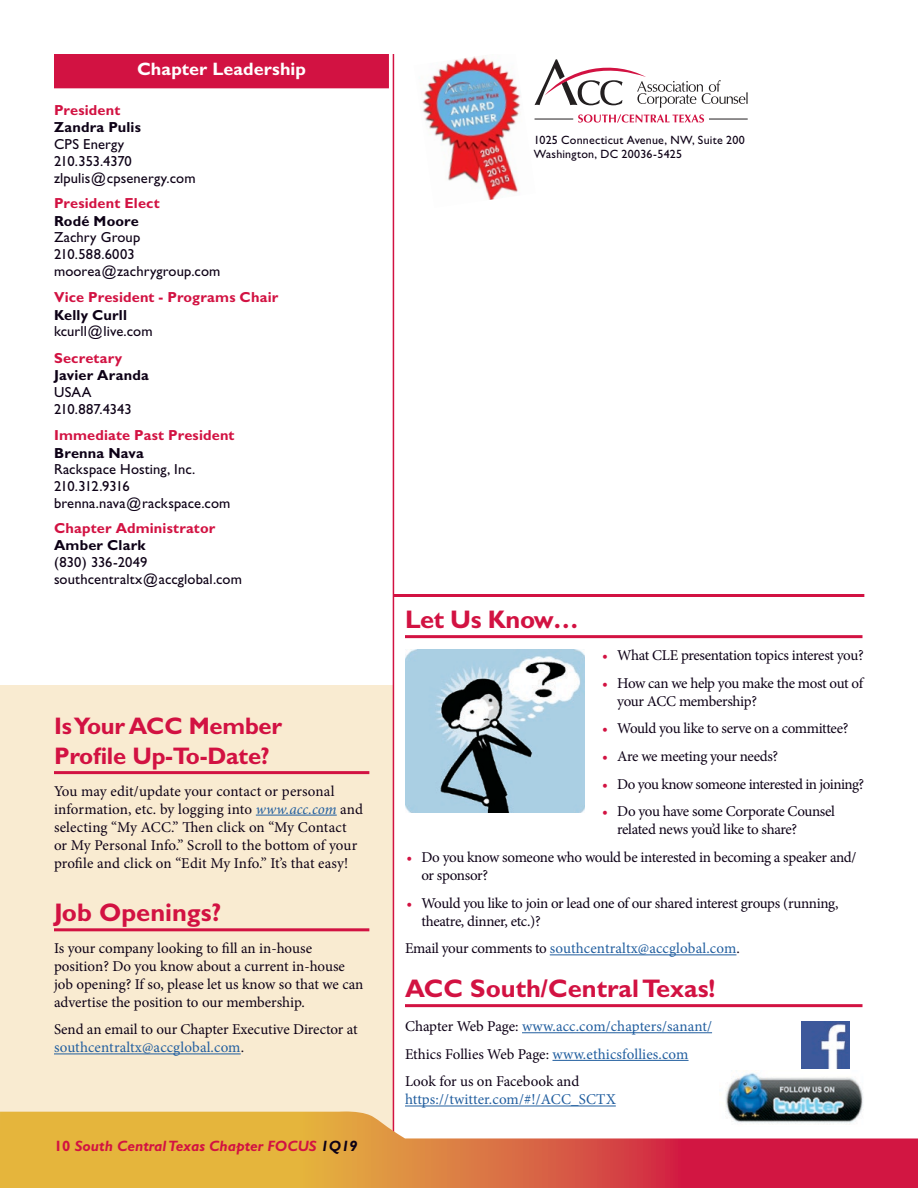
<style>
.page{position:relative;width:918px;height:1188px;background:#fff}
.page>*{position:absolute;margin:0;border:0;box-sizing:border-box;transform-origin:0 0}
.Headline_with_rule{font:700 25.5px "Gill Sans";color:#d21242}
.Headline_with_rule-2{font:700 25.5px "Gill Sans";letter-spacing:-.02em;color:#d21242}
.Headline_with_rule-3{font:700 24px/30.6px "Gill Sans";letter-spacing:-.01em;color:#d21242}
.board_head{font:700 18px "Gill Sans";letter-spacing:.005em;color:#fff}
.body_type{font:15px/18px "Minion Pro";letter-spacing:-.01em;color:#0d0116}
.body_type-2{font:15px/18px "Minion Pro";color:#215e9f}
.bulleted{font:15px "Minion Pro";color:#215e9f}
.body_type-3{font:15px "Minion Pro";letter-spacing:-.04em;color:#0d0116}
.t1{font:italic 700 15px "Gill Sans";color:#d21242}
.BOD_info{font:14.55px "Gill Sans";letter-spacing:.01em;color:#0d0116}
.BOD_Title{font:700 14.55px "Gill Sans";letter-spacing:.01em;color:#d21242}
.BOD_Name{font:700 14.55px "Gill Sans";letter-spacing:.015em;color:#0d0116}
.BOD_Name-2{font:14.55px "Gill Sans";letter-spacing:.01em;color:#0d0116}
.BOD_info-2{font:14.55px "Gill Sans";letter-spacing:-.015em;color:#0d0116}
.BOD_info-3{font:14.55px "Gill Sans";letter-spacing:-.01em;color:#0d0116}
.BOD_info-4{font:14.55px "Gill Sans";letter-spacing:-.05em;color:#0d0116}
.t2{font:12px/13.5px "Gill Sans";letter-spacing:.015em;color:#0d0116}
.s1{font-style:italic;color:#215e9f}
.s2{color:#215e9f}
.s3{font-style:normal}
.s4{color:#0d0116}
.s5{color:#d21242}
</style>
<div class="page">
<img style="left:422px;top:56px;width:114px;height:144px">
<div style="left:0;top:685px;width:393px;height:489px;background:#f9ebd1"></div>
<hr style="left:393px;top:594px;width:471px;height:3px;background:#d21242">
<svg style="left:535px;top:59px;width:213px;height:49px"></svg>
<svg style="left:578px;top:114px;width:126px;height:9px"></svg>
<hr style="left:709px;top:119px;width:39px;height:1px;background:#231f20">
<hr style="left:535px;top:119px;width:38px;height:1px;background:#231f20">
<hr style="left:393px;top:47px;width:1px;height:1096px;background:#d21242">
<svg style="left:0;top:1112px;width:918px;height:76px"></svg>
<hr style="left:405px;top:635px;width:457px;height:3px;background:#d21242">
<hr style="left:550px;top:955px;width:186px;height:1px;background:#215e9f">
<img style="left:406px;top:649px;width:178px;height:164px">
<hr style="left:405px;top:1004px;width:457px;height:3px;background:#d21242">
<hr style="left:522px;top:1032px;width:190px;height:1px;background:#215e9f">
<hr style="left:552px;top:1060px;width:137px;height:1px;background:#215e9f">
<hr style="left:405px;top:1106px;width:211px;height:1px;background:#215e9f">
<img style="left:720px;top:1073px;width:146px;height:53px">
<img style="left:802px;top:1021px;width:47px;height:47px">
<div style="left:55px;top:49px;width:333px;height:39px;background:#d21242"></div>
<div style="left:0;top:0;width:918px;height:54px;background:#fff"></div>
<hr style="left:54px;top:771px;width:315px;height:3px;background:#d21242">
<hr style="left:256px;top:815px;width:81px;height:1px;background:#215e9f">
<hr style="left:54px;top:928px;width:315px;height:3px;background:#d21242">
<hr style="left:54px;top:1054px;width:187px;height:1px;background:#215e9f">
<p class="board_head" style="left:137px;top:58px;width:170px">Chapter Leadership</p>
<p class="BOD_Title" style="left:54px;top:101px;width:68px">President</p>
<p class="BOD_Name" style="left:54px;top:119px;width:88px">Zandra Pulis</p>
<p class="BOD_info" style="left:54px;top:136px;width:72px">CPS Energy</p>
<p class="BOD_info-2" style="left:54px;top:152px;width:79px">210.353.4370</p>
<p class="BOD_Name-2" style="left:54px;top:169px;width:143px">zlpulis@cpsenergy.com</p>
<p class="BOD_Title" style="left:54px;top:194px;width:107px">President Elect</p>
<p class="BOD_Name" style="left:54px;top:212px;width:86px">Rodé Moore</p>
<p class="BOD_info" style="left:54px;top:229px;width:88px">Zachry Group</p>
<p class="BOD_info" style="left:54px;top:246px;width:82px">210.588.6003</p>
<p class="BOD_info" style="left:54px;top:263px;width:168px">moorea@zachrygroup.com</p>
<p class="BOD_Title" style="left:54px;top:289px;width:226px">Vice President - Programs Chair</p>
<p class="BOD_Name" style="left:54px;top:306px;width:74px">Kelly Curll</p>
<p class="BOD_info" style="left:54px;top:323px;width:100px">kcurll@live.com</p>
<p class="BOD_Title" style="left:54px;top:349px;width:70px">Secretary</p>
<p class="BOD_Name" style="left:54px;top:367px;width:96px">Javier Aranda</p>
<p class="BOD_info" style="left:54px;top:384px;width:39px">USAA</p>
<p class="BOD_info-3" style="left:54px;top:401px;width:79px">210.887.4343</p>
<p class="BOD_Title" style="left:54px;top:426px;width:182px">Immediate Past President</p>
<p class="BOD_Name" style="left:54px;top:444px;width:91px">Brenna Nava</p>
<p class="BOD_info" style="left:54px;top:461px;width:143px">Rackspace Hosting, Inc.</p>
<p class="BOD_info-4" style="left:54px;top:478px;width:77px">210.312.9316</p>
<p class="BOD_Name-2" style="left:54px;top:495px;width:178px">brenna.nava@rackspace.com</p>
<p class="BOD_Title" style="left:54px;top:520px;width:163px">Chapter Administrator</p>
<p class="BOD_Name" style="left:54px;top:537px;width:93px">Amber Clark</p>
<p class="BOD_info" style="left:54px;top:554px;width:95px">(830) 336-2049</p>
<p class="BOD_info" style="left:54px;top:571px;width:189px">southcentraltx@accglobal.com</p>
<p class="Headline_with_rule-3" style="left:54px;top:710px;width:230px">Is Your ACC Member<br>Profile Up-To-Date?</p>
<p class="body_type" style="left:54px;top:782px;width:311px">You may edit/update your contact or personal information, etc. by logging into <span class="s1">www.acc.com</span> and selecting “My ACC.” Then click on “My Contact or My Personal Info.” Scroll to the bottom of your profile and click on “Edit My Info.” It’s that easy!</p>
<p class="Headline_with_rule" style="left:54px;top:898px;width:169px">Job Openings?</p>
<p class="body_type" style="left:54px;top:939px;width:311px">Is your company looking to fill an in-house position? Do you know about a current in-house job opening? If so, please let us know so that we can advertise the position to our membership.</p>
<p class="body_type" style="left:54px;top:1021px;width:305px">Send an email to our Chapter Executive Director at <span class="s2">southcentraltx@accglobal.com</span>.</p>
<p class="t1" style="left:54px;top:1139px;width:305px"><span class="s3">10</span> South Central Texas Chapter FOCUS <span class="s4">1Q19</span></p>
<p class="t2" style="left:534px;top:133px;width:213px">1025 Connecticut Avenue, NW, Suite 200<br>Washington, DC 20036-5425</p>
<p class="Headline_with_rule-2" style="left:405px;top:604px;width:175px">Let Us Know…</p>
<p class="body_type" style="left:602px;top:647px;width:263px"><span class="s5">•</span> What CLE presentation topics interest you?</p>
<p class="body_type" style="left:617px;top:674px;width:247px;text-indent:-15px"><span class="s5">•</span> How can we help you make the most out of your ACC membership?</p>
<p class="body_type" style="left:602px;top:720px;width:248px"><span class="s5">•</span> Would you like to serve on a committee?</p>
<p class="body_type" style="left:602px;top:747px;width:178px"><span class="s5">•</span> Are we meeting your needs?</p>
<p class="body_type-3" style="left:602px;top:774px;width:264px"><span class="s5">•</span> Do you know someone interested in joining?</p>
<p class="body_type" style="left:617px;top:803px;width:219px;text-indent:-15px"><span class="s5">•</span> Do you have some Corporate Counsel related news you’d like to share?</p>
<p class="body_type" style="left:422px;top:848px;width:437px;text-indent:-15px"><span class="s5">•</span> Do you know someone who would be interested in becoming a speaker and/ or sponsor?</p>
<p class="body_type" style="left:422px;top:894px;width:418px;text-indent:-15px"><span class="s5">•</span> Would you like to join or lead one of our shared interest groups (running, theatre, dinner, etc.)?</p>
<p class="bulleted" style="left:405px;top:939px;width:336px"><span class="s4">Email your comments to</span> southcentraltx@accglobal.com<span class="s4">.</span></p>
<p class="Headline_with_rule" style="left:405px;top:973px;width:312px">ACC South/Central Texas!</p>
<p class="body_type-2" style="left:405px;top:1018px;width:309px"><span class="s4">Chapter Web Page:</span> www.acc.com/chapters/sanant/</p>
<p class="body_type" style="left:405px;top:1045px;width:285px">Ethics Follies Web Page: <span class="s2">www.ethicsfollies.com</span></p>
<p class="body_type-2" style="left:405px;top:1073px;width:212px"><span class="s4">Look for us on Facebook and </span>https://twitter.com/#!/ACC_SCTX</p>
</div>
